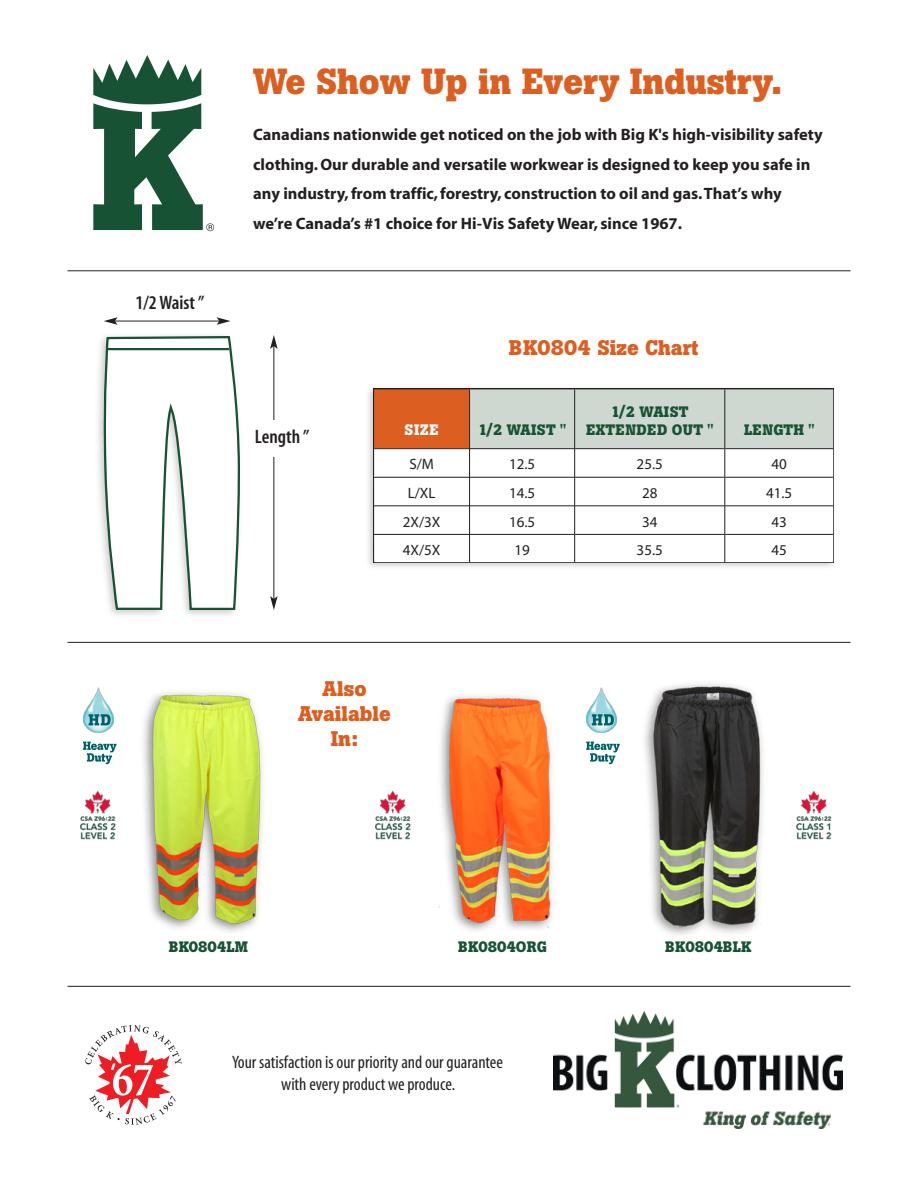
<style>
.page{position:relative;width:918px;height:1188px;background:#fff}
.page>*{position:absolute;margin:0;border:0;box-sizing:border-box;transform-origin:0 0}
.t1{font:700 36px "Boton";color:#dc5f21}
.t2{font:700 21px "Boton";color:#dc5f21}
.t3{font:600 condensed 19.5px "Myriad";color:#231f20}
.t4{font:condensed 18px "Myriad";color:#231f20}
.t5{font:700 16.5px/29.7px "Myriad";color:#231f20}
.t6{font:700 15px "Boton";letter-spacing:.01em;color:#185234}
.t7{font:15px "Myriad";color:#231f20}
.t8{font:700 15px "Boton";color:#fff}
</style>
<div class="page">
<hr style="left:68px;top:270px;width:782px;height:1px;background:#231f20">
<hr style="left:68px;top:642px;width:782px;height:1px;background:#231f20">
<hr style="left:68px;top:986px;width:782px;height:1px;background:#231f20">
<img style="left:80px;top:790px;width:36px;height:50px">
<img style="left:375px;top:790px;width:36px;height:50px">
<svg style="left:93px;top:55px;width:121px;height:176px"></svg>
<img style="left:553px;top:1011px;width:290px;height:118px">
<svg style="left:85px;top:1025px;width:97px;height:100px"></svg>
<hr style="left:273px;top:346px;width:1px;height:253px;background:#231f20">
<svg style="left:270px;top:335px;width:8px;height:14px"></svg>
<svg style="left:270px;top:596px;width:8px;height:14px"></svg>
<hr style="left:115px;top:321px;width:104px;height:1px;background:#231f20">
<svg style="left:104px;top:317px;width:14px;height:8px"></svg>
<svg style="left:217px;top:317px;width:14px;height:8px"></svg>
<div style="left:243px;top:420px;width:79px;height:36px;background:#fff"></div>
<svg style="left:102px;top:336px;width:138px;height:274px"></svg>
<hr style="left:108px;top:348px;width:121px;height:2px;background:#185234">
<img style="left:368px;top:388px;width:466px;height:179px">
<div style="left:373px;top:389px;width:97px;height:60px;background:#dc5f21"></div>
<div style="left:470px;top:389px;width:105px;height:60px;background:#cfd8d0"></div>
<div style="left:575px;top:389px;width:150px;height:60px;background:#cfd8d0"></div>
<div style="left:725px;top:389px;width:109px;height:60px;background:#cfd8d0"></div>
<div style="left:373px;top:449px;width:97px;height:28px;background:#fff"></div>
<div style="left:470px;top:449px;width:105px;height:28px;background:#fff"></div>
<div style="left:575px;top:449px;width:150px;height:28px;background:#fff"></div>
<div style="left:725px;top:449px;width:109px;height:28px;background:#fff"></div>
<div style="left:373px;top:477px;width:97px;height:29px;background:#fff"></div>
<div style="left:470px;top:477px;width:105px;height:29px;background:#fff"></div>
<div style="left:575px;top:477px;width:150px;height:29px;background:#fff"></div>
<div style="left:725px;top:477px;width:109px;height:29px;background:#fff"></div>
<div style="left:373px;top:506px;width:97px;height:28px;background:#fff"></div>
<div style="left:470px;top:506px;width:105px;height:28px;background:#fff"></div>
<div style="left:575px;top:506px;width:150px;height:28px;background:#fff"></div>
<div style="left:725px;top:506px;width:109px;height:28px;background:#fff"></div>
<div style="left:373px;top:534px;width:97px;height:29px;background:#fff"></div>
<div style="left:470px;top:534px;width:105px;height:29px;background:#fff"></div>
<div style="left:575px;top:534px;width:150px;height:29px;background:#fff"></div>
<div style="left:725px;top:534px;width:109px;height:29px;background:#fff"></div>
<div style="left:373px;top:389px;width:461px;height:174px;border:2px solid #231f20"></div>
<hr style="left:469px;top:389px;width:1px;height:173px;background:#231f20">
<hr style="left:574px;top:389px;width:1px;height:173px;background:#231f20">
<hr style="left:724px;top:389px;width:1px;height:173px;background:#231f20">
<hr style="left:374px;top:448px;width:95px;height:1px;background:#231f20">
<hr style="left:470px;top:448px;width:104px;height:1px;background:#231f20">
<hr style="left:575px;top:448px;width:149px;height:1px;background:#231f20">
<hr style="left:725px;top:448px;width:108px;height:1px;background:#231f20">
<hr style="left:374px;top:477px;width:95px;height:1px;background:#231f20">
<hr style="left:470px;top:477px;width:104px;height:1px;background:#231f20">
<hr style="left:575px;top:477px;width:149px;height:1px;background:#231f20">
<hr style="left:725px;top:477px;width:108px;height:1px;background:#231f20">
<hr style="left:374px;top:505px;width:95px;height:1px;background:#231f20">
<hr style="left:470px;top:505px;width:104px;height:1px;background:#231f20">
<hr style="left:575px;top:505px;width:149px;height:1px;background:#231f20">
<hr style="left:725px;top:505px;width:108px;height:1px;background:#231f20">
<hr style="left:374px;top:534px;width:95px;height:1px;background:#231f20">
<hr style="left:470px;top:534px;width:104px;height:1px;background:#231f20">
<hr style="left:575px;top:534px;width:149px;height:1px;background:#231f20">
<hr style="left:725px;top:534px;width:108px;height:1px;background:#231f20">
<img style="left:144px;top:692px;width:119px;height:240px">
<img style="left:438px;top:695px;width:115px;height:236px">
<img style="left:648px;top:684px;width:115px;height:251px">
<img style="left:796px;top:791px;width:36px;height:49px">
<img style="left:83px;top:687px;width:75px;height:95px">
<img style="left:84px;top:688px;width:30px;height:41px">
<svg style="left:89px;top:714px;width:22px;height:11px"></svg>
<img style="left:83px;top:729px;width:46px;height:49px">
<svg style="left:83px;top:742px;width:34px;height:22px"></svg>
<img style="left:545px;top:684px;width:117px;height:98px">
<img style="left:587px;top:688px;width:30px;height:41px">
<svg style="left:592px;top:714px;width:22px;height:11px"></svg>
<img style="left:573px;top:729px;width:59px;height:49px">
<svg style="left:586px;top:742px;width:34px;height:22px"></svg>
<p class="t3" style="left:135px;top:295px;width:71px">1/2 Waist ”</p>
<p class="t1" style="left:253px;top:69px;width:531px">We Show Up in Every Industry.</p>
<p class="t5" style="left:253px;top:121px;width:571px">Canadians nationwide get noticed on the job with Big K's high-visibility safety clothing. Our durable and versatile workwear is designed to keep you safe in any industry, from traffic, forestry, construction to oil and gas. That’s why we’re Canada’s #1 choice for Hi-Vis Safety Wear, since 1967.</p>
<p class="t3" style="left:255px;top:429px;width:56px">Length ”</p>
<p class="t2" style="left:509px;top:340px;width:191px">BK0804 Size Chart</p>
<p class="t8" style="left:405px;top:425px;width:36px">SIZE</p>
<p class="t6" style="left:478px;top:425px;width:89px">1/2 WAIST "</p>
<p class="t6" style="left:611px;top:407px;width:79px">1/2 WAIST</p>
<p class="t6" style="left:586px;top:425px;width:129px">EXTENDED OUT "</p>
<p class="t6" style="left:744px;top:425px;width:72px">LENGTH "</p>
<p class="t7" style="left:409px;top:459px;width:26px">S/M</p>
<p class="t7" style="left:509px;top:459px;width:28px">12.5</p>
<p class="t7" style="left:637px;top:459px;width:28px">25.5</p>
<p class="t7" style="left:772px;top:459px;width:17px">40</p>
<p class="t7" style="left:408px;top:487px;width:29px">L/XL</p>
<p class="t7" style="left:509px;top:487px;width:28px">14.5</p>
<p class="t7" style="left:642px;top:487px;width:17px">28</p>
<p class="t7" style="left:766px;top:487px;width:28px">41.5</p>
<p class="t7" style="left:403px;top:516px;width:39px">2X/3X</p>
<p class="t7" style="left:509px;top:516px;width:28px">16.5</p>
<p class="t7" style="left:642px;top:516px;width:17px">34</p>
<p class="t7" style="left:772px;top:516px;width:17px">43</p>
<p class="t7" style="left:403px;top:544px;width:39px">4X/5X</p>
<p class="t7" style="left:514px;top:544px;width:17px">19</p>
<p class="t7" style="left:637px;top:544px;width:28px">35.5</p>
<p class="t7" style="left:772px;top:544px;width:17px">45</p>
<p class="t2" style="left:322px;top:681px;width:46px">Also</p>
<p class="t2" style="left:298px;top:706px;width:94px">Available</p>
<p class="t2" style="left:331px;top:731px;width:29px">In:</p>
<p class="t6" style="left:169px;top:941px;width:81px">BK0804LM</p>
<p class="t6" style="left:458px;top:941px;width:90px">BK0804ORG</p>
<p class="t6" style="left:665px;top:941px;width:88px">BK0804BLK</p>
<p class="t4" style="left:232px;top:1056px;width:272px">Your satisfaction is our priority and our guarantee</p>
<p class="t4" style="left:281px;top:1077px;width:176px">with every product we produce.</p>
</div>
